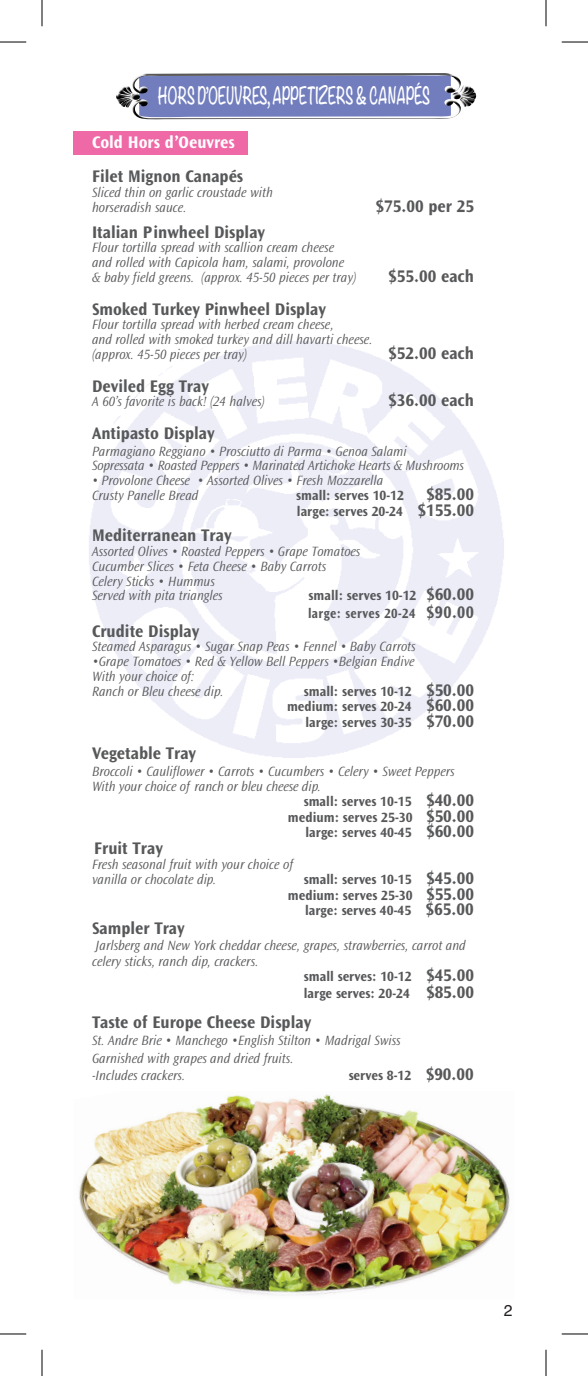
<style>
.page{position:relative;width:588px;height:1376px;background:#fff}
.page>*{position:absolute;margin:0;border:0;box-sizing:border-box;transform-origin:0 0}
.t1{font:700 21px "Noteworthy";letter-spacing:-.015em;color:#fff;scale:.6 1}
.t2{font:17.5px "Ocean Sans MM 648 wt 475 wd";color:#57585a;scale:.95 1}
.t3{font:17.5px "Ocean Sans MM 648 wt 475 wd";color:#fff;scale:.95 1}
.t4{font:15.75px "Helvetica";color:#231f20}
.t5{font:14px/14.7px "Ocean Sans MM It 310 wt 475 wd";color:#57585a;scale:.95 1}
.t6{font:14px/15.8px "Ocean Sans MM 648 wt 475 wd";color:#57585a;text-align:right;scale:.95 1}
.t7{font:14px/17.5px "Ocean Sans MM 648 wt 475 wd";letter-spacing:.025em;color:#57585a;scale:.95 1}
.s1{font-size:17.5px}
</style>
<div class="page">
<svg style="left:139px;top:95px;width:312px;height:23px;background:#7984bf"></svg>
<img style="left:128px;top:73px;width:347px;height:22px">
<div style="left:74px;top:132px;width:174px;height:23px;background:#ef69a7"></div>
<img style="left:79px;top:1094px;width:431px;height:202px">
<svg style="left:0;top:42px;width:26px;height:1px"></svg>
<svg style="left:562px;top:42px;width:26px;height:1px"></svg>
<svg style="left:0;top:1333px;width:26px;height:1px"></svg>
<svg style="left:562px;top:1333px;width:26px;height:1px"></svg>
<svg style="left:42px;top:0;width:1px;height:26px"></svg>
<svg style="left:42px;top:1349px;width:1px;height:27px"></svg>
<svg style="left:546px;top:0;width:1px;height:26px"></svg>
<svg style="left:546px;top:1349px;width:1px;height:27px"></svg>
<h1 class="t1" style="left:158px;top:77px;width:455px">HORS D’OEUVRES, APPETIZERS &amp; CANAPÉS</h1>
<p class="t3" style="left:92px;top:133px;width:152px">Cold Hors d’Oeuvres</p>
<p class="t2" style="left:92px;top:167px;width:161px">Filet Mignon Canapés</p>
<p class="t5" style="left:92px;top:185px;width:192px">Sliced thin on garlic croustade with horseradish sauce.</p>
<p class="t2" style="left:376px;top:196px;width:105px">$75.00 per 25</p>
<p class="t2" style="left:92px;top:222px;width:184px">Italian Pinwheel Display</p>
<p class="t5" style="left:92px;top:240px;width:281px">Flour tortilla spread with scallion cream cheese and rolled with Capicola ham, salami, provolone<br>&amp; baby field greens. (approx. 45-50 pieces per tray)</p>
<p class="t2" style="left:388px;top:266px;width:92px">$55.00 each</p>
<p class="t2" style="left:92px;top:299px;width:248px">Smoked Turkey Pinwheel Display</p>
<p class="t5" style="left:92px;top:317px;width:297px">Flour tortilla spread with herbed cream cheese,<br>and rolled with smoked turkey and dill havarti cheese. (approx. 45-50 pieces per tray)</p>
<p class="t2" style="left:388px;top:343px;width:92px">$52.00 each</p>
<p class="t2" style="left:92px;top:376px;width:125px">Deviled Egg Tray</p>
<p class="t5" style="left:92px;top:394px;width:184px">A 60’s favorite is back! (24 halves)</p>
<p class="t2" style="left:388px;top:391px;width:92px">$36.00 each</p>
<p class="t2" style="left:92px;top:423px;width:131px">Antipasto Display</p>
<p class="t5" style="left:92px;top:444px;width:393px">Parmagiano Reggiano • Prosciutto di Parma • Genoa Salami<br>Sopressata • Roasted Peppers • Marinated Artichoke Hearts &amp; Mushrooms</p>
<p class="t5" style="left:92px;top:473px;width:309px">• Provolone Cheese • Assorted Olives • Fresh Mozzarella<br>Crusty Panelle Bread</p>
<p class="t6" style="left:296px;top:487px;width:189px;text-align:left">small: serves 10-12 <span class="s1">$85.00 </span>large: serves 20-24 <span class="s1">$155.00</span></p>
<p class="t2" style="left:92px;top:526px;width:148px">Mediterranean Tray</p>
<p class="t5" style="left:92px;top:544px;width:284px">Assorted Olives • Roasted Peppers • Grape Tomatoes Cucumber Slices • Feta Cheese • Baby Carrots<br>Celery Sticks • Hummus<br>Served with pita triangles</p>
<p class="t7" style="left:308px;top:587px;width:176px">small: serves 10-12 <span class="s1">$60.00 </span>large: serves 20-24 <span class="s1">$90.00</span></p>
<p class="t2" style="left:92px;top:621px;width:114px">Crudite Display</p>
<p class="t5" style="left:92px;top:639px;width:342px">Steamed Asparagus • Sugar Snap Peas • Fennel • Baby Carrots</p>
<p class="t5" style="left:92px;top:654px;width:341px">•Grape Tomatoes • Red &amp; Yellow Bell Peppers •Belgian Endive<br>With your choice of:<br>Ranch or Bleu cheese dip.</p>
<p class="t6" style="left:287px;top:683px;width:198px">small: serves 10-12 <span class="s1">$50.00 </span>medium: serves 20-24 <span class="s1">$60.00 </span>large: serves 30-35 <span class="s1">$70.00</span></p>
<p class="t2" style="left:92px;top:743px;width:111px">Vegetable Tray</p>
<p class="t5" style="left:92px;top:764px;width:383px">Broccoli • Cauliflower • Carrots • Cucumbers • Celery • Sweet Peppers<br>With your choice of ranch or bleu cheese dip.</p>
<p class="t6" style="left:288px;top:793px;width:197px">small: serves 10-15 <span class="s1">$40.00 </span>medium: serves 25-30 <span class="s1">$50.00 </span>large: serves 40-45 <span class="s1">$60.00</span></p>
<p class="t2" style="left:94px;top:839px;width:74px">Fruit Tray</p>
<p class="t5" style="left:92px;top:857px;width:213px">Fresh seasonal fruit with your choice of vanilla or chocolate dip.</p>
<p class="t6" style="left:288px;top:871px;width:197px">small: serves 10-15 <span class="s1">$45.00 </span>medium: serves 25-30 <span class="s1">$55.00 </span>large: serves 40-45 <span class="s1">$65.00</span></p>
<p class="t2" style="left:92px;top:918px;width:99px">Sampler Tray</p>
<p class="t5" style="left:92px;top:937px;width:395px;line-height:15.8px">Jarlsberg and New York cheddar cheese, grapes, strawberries, carrot and celery sticks, ranch dip, crackers.</p>
<p class="t6" style="left:304px;top:967px;width:181px;line-height:17.5px;text-align:left">small serves: 10-12 <span class="s1">$45.00 </span>large serves: 20-24 <span class="s1">$85.00</span></p>
<p class="t2" style="left:92px;top:1012px;width:232px">Taste of Europe Cheese Display</p>
<p class="t5" style="left:92px;top:1032px;width:326px;line-height:17.5px">St. Andre Brie • Manchego •English Stilton • Madrigal Swiss<br>Garnished with grapes and dried fruits.<br>-Includes crackers.</p>
<p class="t6" style="left:349px;top:1068px;width:133px">serves 8-12 <span class="s1">$90.00</span></p>
<p class="t4" style="left:504px;top:1298px;width:10px">2</p>
</div>
